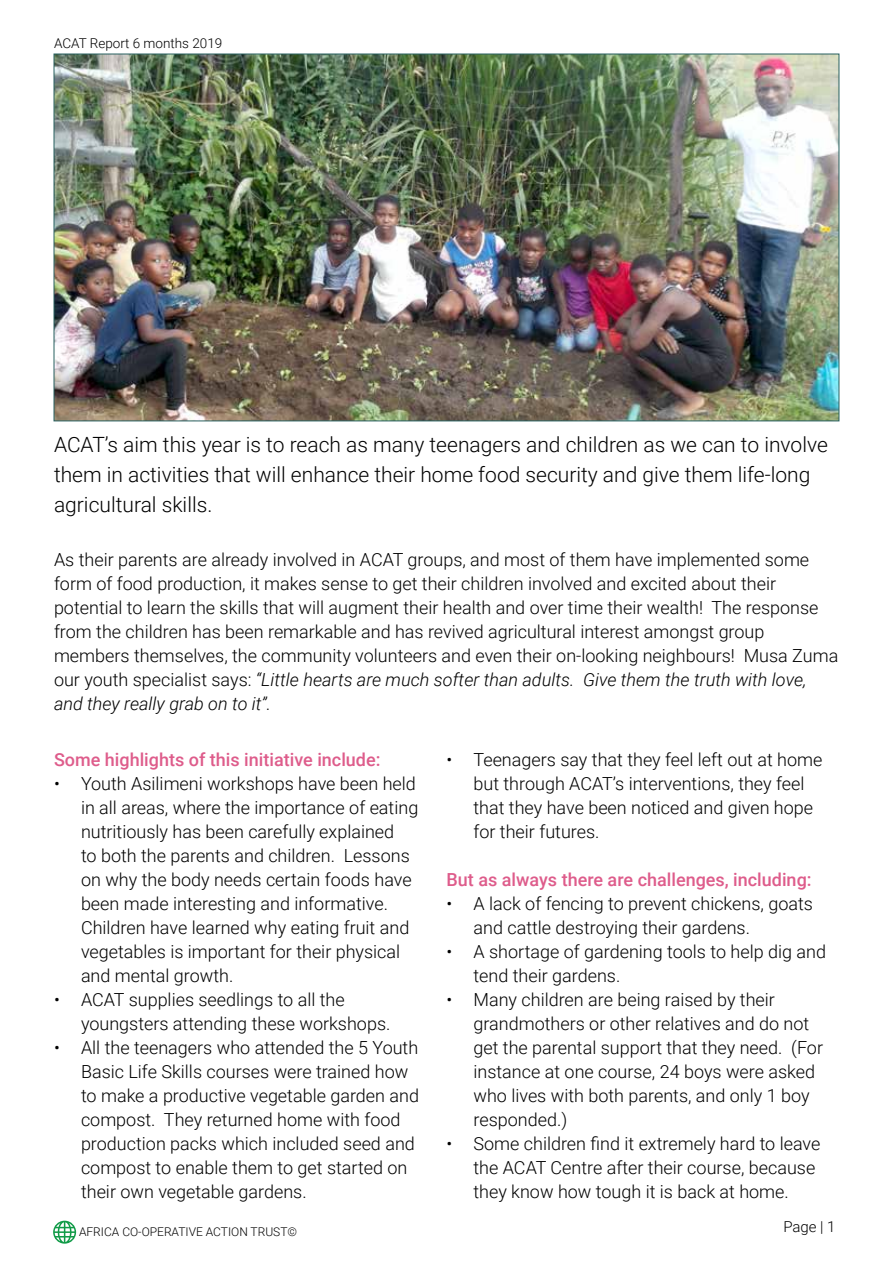
<style>
.page{position:relative;width:893px;height:1263px;background:#fff}
.page>*{position:absolute;margin:0;border:0;box-sizing:border-box;transform-origin:0 0}
.t1{font:300 21px/30px "Roboto";color:#000}
.t2{font:300 18px/24px "Roboto";color:#000}
.t3{font:500 18px "Roboto";color:#de5c8b}
.t4{font:300 15px "Roboto";color:#000}
.t5{font:300 13.5px "Roboto";color:#000}
.t6{font:300 12px "Roboto";color:#000}
.s1{font-style:italic}
</style>
<div class="page">
<svg style="left:53px;top:1221px;width:23px;height:22px"></svg>
<img style="left:56px;top:56px;width:781px;height:363px">
<p class="t5" style="left:54px;top:34px;width:170px">ACAT Report 6 months 2019</p>
<p class="t1" style="left:54px;top:428px;width:775px">ACAT’s aim this year is to reach as many teenagers and children as we can to involve them in activities that will enhance their home food security and give them life-long agricultural skills.</p>
<p class="t2" style="left:54px;top:546px;width:786px">As their parents are already involved in ACAT groups, and most of them have implemented some form of food production, it makes sense to get their children involved and excited about their potential to learn the skills that will augment their health and over time their wealth! The response from the children has been remarkable and has revived agricultural interest amongst group members themselves, the community volunteers and even their on-looking neighbours! Musa Zuma our youth specialist says: <span class="s1">“Little hearts are much softer than adults. Give them the truth with love, and they really grab on to it”.</span></p>
<p class="t3" style="left:54px;top:747px;width:328px">Some highlights of this initiative include:</p>
<p class="t2" style="left:81px;top:771px;width:339px;text-indent:-27px">• Youth Asilimeni workshops have been held in all areas, where the importance of eating nutritiously has been carefully explained<br>to both the parents and children. Lessons on why the body needs certain foods have been made interesting and informative.<br>Children have learned why eating fruit and vegetables is important for their physical and mental growth.</p>
<p class="t2" style="left:81px;top:987px;width:311px;text-indent:-27px">• ACAT supplies seedlings to all the youngsters attending these workshops.</p>
<p class="t2" style="left:81px;top:1035px;width:339px;text-indent:-27px">• All the teenagers who attended the 5 Youth Basic Life Skills courses were trained how to make a productive vegetable garden and compost. They returned home with food production packs which included seed and compost to enable them to get started on their own vegetable gardens.</p>
<p class="t2" style="left:473px;top:747px;width:350px;text-indent:-27px">• Teenagers say that they feel left out at home but through ACAT’s interventions, they feel that they have been noticed and given hope for their futures.</p>
<p class="t3" style="left:446px;top:867px;width:367px">But as always there are challenges, including:</p>
<p class="t2" style="left:473px;top:891px;width:341px;text-indent:-27px">• A lack of fencing to prevent chickens, goats and cattle destroying their gardens.</p>
<p class="t2" style="left:473px;top:939px;width:354px;text-indent:-27px">• A shortage of gardening tools to help dig and tend their gardens.</p>
<p class="t2" style="left:473px;top:987px;width:351px;text-indent:-27px">• Many children are being raised by their grandmothers or other relatives and do not get the parental support that they need. (For instance at one course, 24 boys were asked who lives with both parents, and only 1 boy responded.)</p>
<p class="t2" style="left:473px;top:1131px;width:348px;text-indent:-27px">• Some children find it extremely hard to leave the ACAT Centre after their course, because they know how tough it is back at home.</p>
<p class="t6" style="left:79px;top:1223px;width:220px">AFRICA CO-OPERATIVE ACTION TRUST©</p>
<p class="t4" style="left:783px;top:1216px;width:54px">Page | 1</p>
</div>
